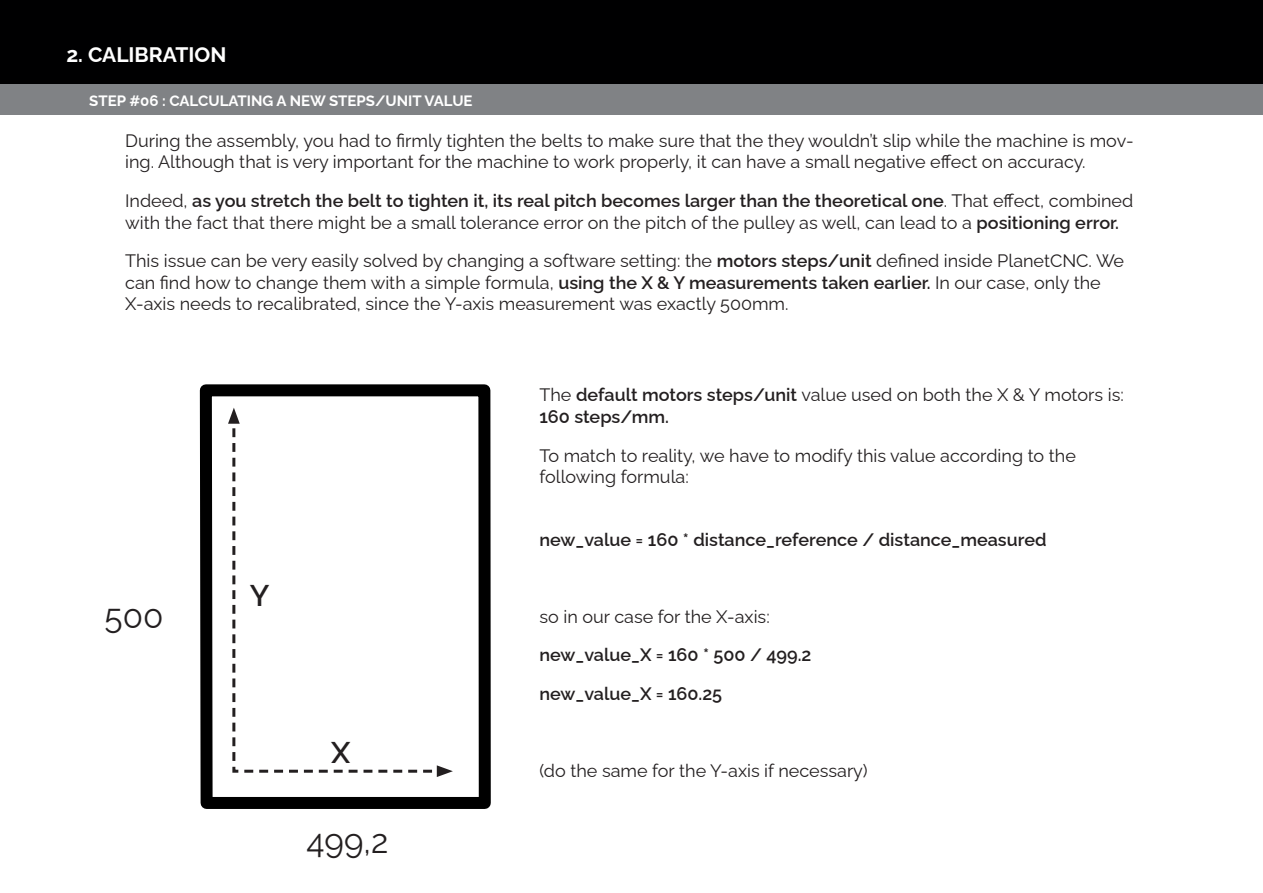
<style>
.page{position:relative;width:1263px;height:893px;background:#fff}
.page>*{position:absolute;margin:0;border:0;box-sizing:border-box;transform-origin:0 0}
.t1{font:33.3px "Raleway";color:#231f20}
.t2{font:600 30px "Raleway";color:#231f20}
.t3{font:700 21px "Raleway";color:#fff}
.t4{font:18px/21.6px "Raleway";color:#231f20}
.t5{font:600 18px/21.6px "Raleway";color:#231f20}
.t6{font:700 15px "Raleway";color:#fff}
.s1{font-weight:600}
.s2{font-weight:400}
</style>
<div class="page">
<div style="left:0;top:0;width:1263px;height:84px;background:#000001"></div>
<div style="left:0;top:84px;width:1263px;height:31px;background:#808285"></div>
<svg style="left:199px;top:384px;width:292px;height:425px"></svg>
<svg style="left:228px;top:408px;width:225px;height:369px"></svg>
<p class="t3" style="left:66px;top:38px;width:162px">2. CALIBRATION</p>
<p class="t6" style="left:89px;top:88px;width:385px">STEP #06 : CALCULATING A NEW STEPS/UNIT VALUE</p>
<p class="t4" style="left:125px;top:128px;width:1010px">During the assembly, you had to firmly tighten the belts to make sure that the they wouldn’t slip while the machine is mov&shy;ing. Although that is very important for the machine to work properly, it can have a small negative effect on accuracy.</p>
<p class="t4" style="left:125px;top:188px;width:1010px">Indeed, <span class="s1">as you stretch the belt to tighten it, its real pitch becomes larger than the theoretical one</span>. That effect, combined with the fact that there might be a small tolerance error on the pitch of the pulley as well, can lead to a <span class="s1">positioning error.</span></p>
<p class="t4" style="left:125px;top:248px;width:1000px">This issue can be very easily solved by changing a software setting: the <span class="s1">motors steps/unit</span> defined inside PlanetCNC. We can find how to change them with a simple formula, <span class="s1">using the X &amp; Y measurements taken earlier.</span> In our case, only the<br>X-axis needs to recalibrated, since the Y-axis measurement was exactly 500mm.</p>
<p class="t5" style="left:539px;top:382px;width:586px"><span class="s2">The</span> default motors steps/unit <span class="s2">value used on both the X &amp; Y motors is:<br></span>160 steps/mm.</p>
<p class="t4" style="left:539px;top:442px;width:538px">To match to reality, we have to modify this value according to the following formula:</p>
<p class="t1" style="left:105px;top:590px;width:60px">500</p>
<p class="t2" style="left:250px;top:572px;width:21px">Y</p>
<p class="t2" style="left:331px;top:729px;width:21px">X</p>
<p class="t1" style="left:306px;top:815px;width:83px">499,2</p>
<p class="t5" style="left:539px;top:526px;width:509px">new_value = 160 * distance_reference / distance_measured</p>
<p class="t4" style="left:539px;top:604px;width:232px">so in our case for the X-axis:</p>
<p class="t5" style="left:539px;top:642px;width:274px">new_value_X = 160 * 500 / 499.2</p>
<p class="t5" style="left:539px;top:681px;width:184px">new_value_X = 160.25</p>
<p class="t4" style="left:539px;top:758px;width:330px">(do the same for the Y-axis if necessary)</p>
</div>
